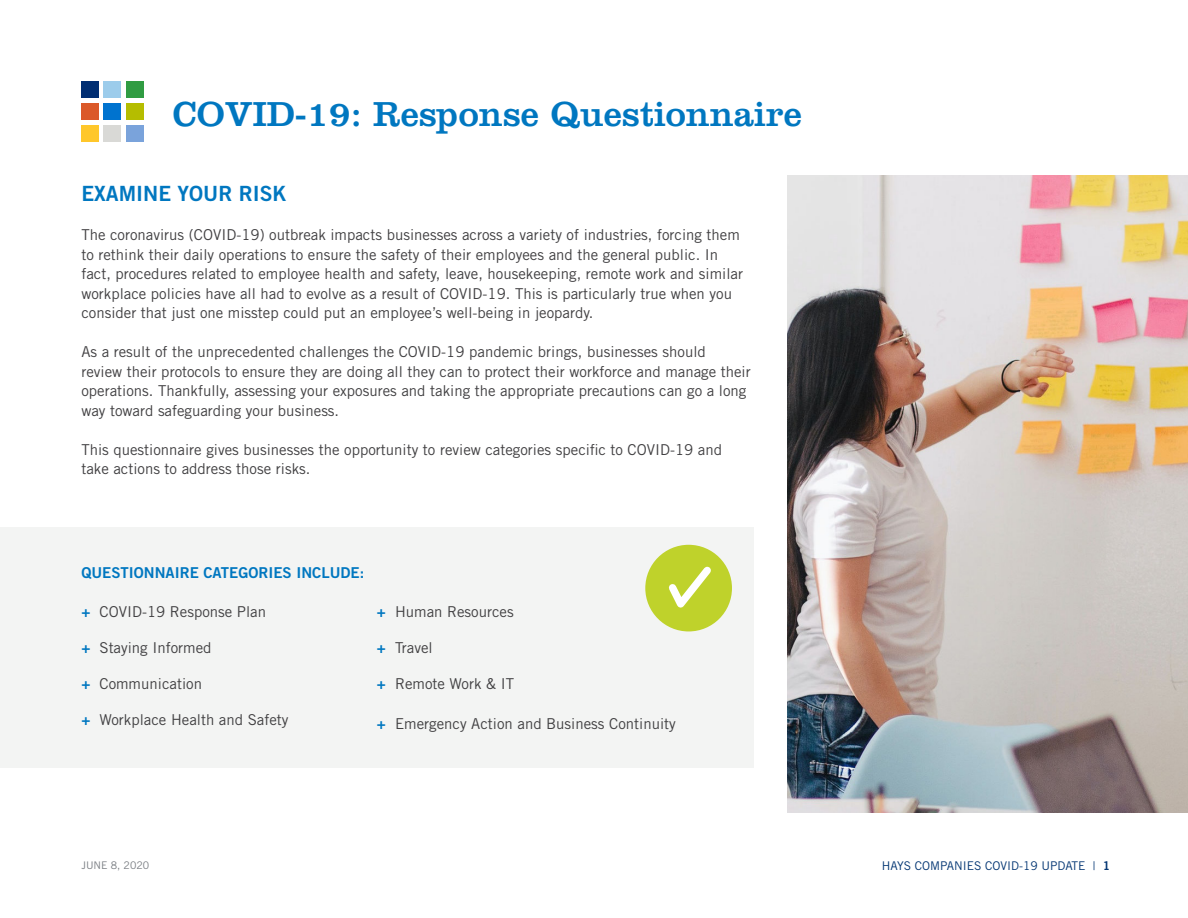
<style>
.page{position:relative;width:1188px;height:918px;background:#fff}
.page>*{position:absolute;margin:0;border:0;box-sizing:border-box;transform-origin:0 0}
.t1{font:36px "Clarendon LT Std";color:#0077c0}
.t2{font:21px "Trade Gothic LT Std Bd 2";color:#0077c0}
.t3{font:15px/19.5px "Trade Gothic LT Std";color:#414042}
.t4{font:15px "Trade Gothic LT Std Bd 2";color:#0077c0}
.t5{font:12px "Trade Gothic LT Std";color:#043673}
.t6{font:10.5px "Trade Gothic LT Std";color:#797d82}
.s1{font-family:"Trade Gothic LT Std Bd 2";color:#0077c0}
.s2{font-family:"Trade Gothic LT Std Bd 2"}
</style>
<div class="page">
<div style="left:0;top:527px;width:754px;height:241px;background:#f3f4f3"></div>
<div style="left:81px;top:125px;width:17px;height:17px;background:#ffc72b"></div>
<div style="left:104px;top:125px;width:17px;height:17px;background:#d9d9d6"></div>
<div style="left:126px;top:125px;width:17px;height:17px;background:#7aa3db"></div>
<div style="left:81px;top:103px;width:17px;height:17px;background:#db5929"></div>
<div style="left:104px;top:103px;width:17px;height:17px;background:#0073cf"></div>
<div style="left:126px;top:103px;width:17px;height:17px;background:#b5bd00"></div>
<div style="left:81px;top:81px;width:17px;height:17px;background:#002e73"></div>
<div style="left:104px;top:81px;width:17px;height:17px;background:#9ccceb"></div>
<div style="left:126px;top:81px;width:17px;height:17px;background:#309c42"></div>
<img style="left:788px;top:176px;width:400px;height:637px">
<div style="left:645px;top:545px;width:87px;height:86px;background:#bfd22b;border-radius:50%"></div>
<svg style="left:669px;top:566px;width:42px;height:42px"></svg>
<h1 class="t1" style="left:173px;top:92px;width:631px">COVID-19: Response Questionnaire</h1>
<h2 class="t2" style="left:81px;top:181px;width:207px">EXAMINE YOUR RISK</h2>
<p class="t3" style="left:81px;top:225px;width:663px">The coronavirus (COVID-19) outbreak impacts businesses across a variety of industries, forcing them to rethink their daily operations to ensure the safety of their employees and the general public. In fact, procedures related to employee health and safety, leave, housekeeping, remote work and similar workplace policies have all had to evolve as a result of COVID-19. This is particularly true when you consider that just one misstep could put an employee’s well-being in jeopardy.</p>
<p class="t3" style="left:81px;top:342px;width:671px">As a result of the unprecedented challenges the COVID-19 pandemic brings, businesses should<br>review their protocols to ensure they are doing all they can to protect their workforce and manage their operations. Thankfully, assessing your exposures and taking the appropriate precautions can go a long way toward safeguarding your business.</p>
<p class="t3" style="left:81px;top:439px;width:642px">This questionnaire gives businesses the opportunity to review categories specific to COVID-19 and take actions to address those risks.</p>
<p class="t4" style="left:81px;top:564px;width:284px">QUESTIONNAIRE CATEGORIES INCLUDE:</p>
<p class="t3" style="left:81px;top:602px;width:186px"><span class="s1">+</span> COVID-19 Response Plan</p>
<p class="t3" style="left:81px;top:638px;width:132px"><span class="s1">+</span> Staying Informed</p>
<p class="t3" style="left:81px;top:674px;width:122px"><span class="s1">+</span> Communication</p>
<p class="t3" style="left:81px;top:710px;width:209px"><span class="s1">+</span> Workplace Health and Safety</p>
<p class="t3" style="left:377px;top:602px;width:138px"><span class="s1">+</span> Human Resources</p>
<p class="t3" style="left:377px;top:638px;width:57px"><span class="s1">+</span> Travel</p>
<p class="t3" style="left:377px;top:674px;width:139px"><span class="s1">+</span> Remote Work &amp; IT</p>
<p class="t3" style="left:377px;top:713px;width:300px"><span class="s1">+</span> Emergency Action and Business Continuity</p>
<p class="t6" style="left:81px;top:859px;width:69px">JUNE 8, 2020</p>
<p class="t5" style="left:882px;top:859px;width:230px">HAYS COMPANIES COVID-19 UPDATE | <span class="s2">1</span></p>
</div>
